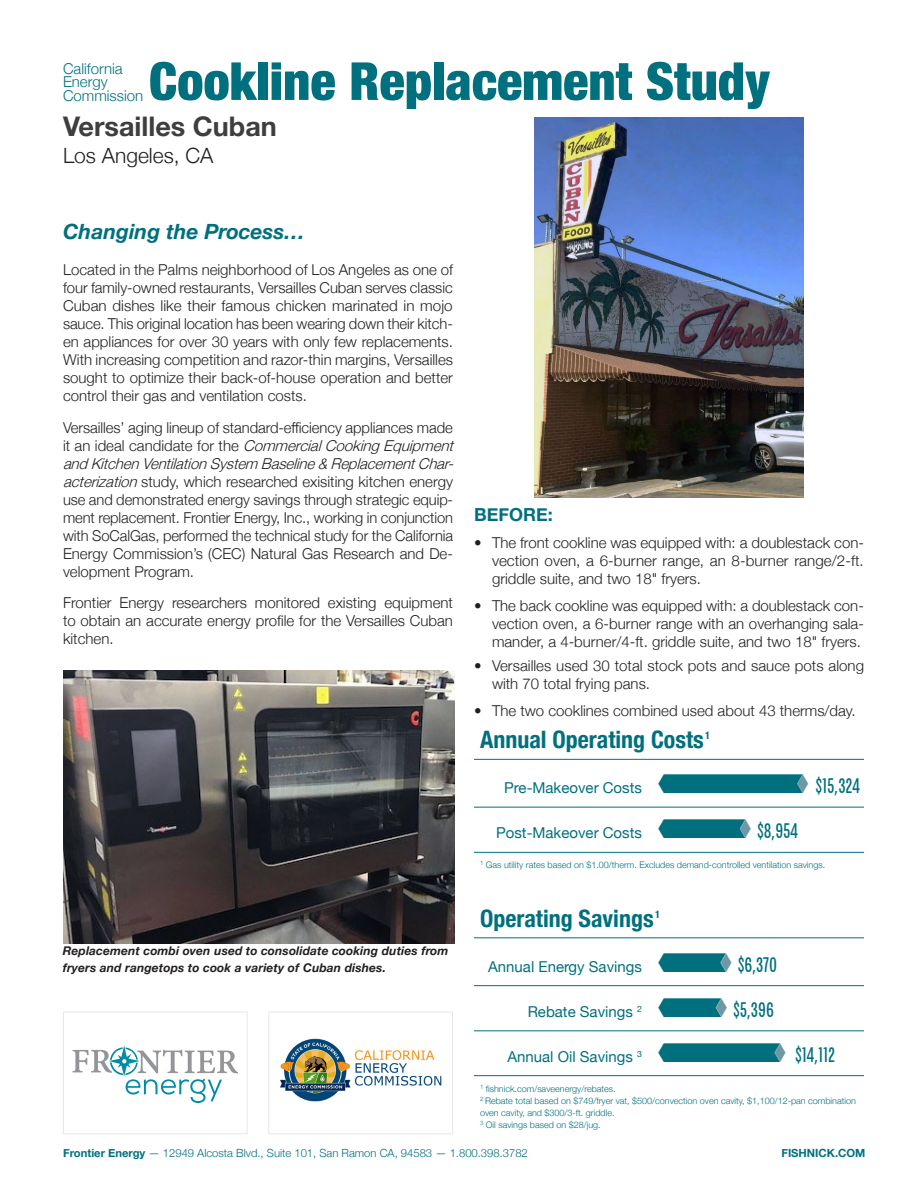
<style>
.page{position:relative;width:918px;height:1188px;background:#fff}
.page>*{position:absolute;margin:0;border:0;box-sizing:border-box;transform-origin:0 0}
.Header3_Rg_30_36{font:900 condensed 52.5px "Helvetica Neue";color:#01707e}
.Header2_Bld_16_20{font:700 27px "Helvetica Neue";color:#3e3e3f}
.Table_Title_12_16_SA{font:700 condensed 24px "Helvetica Neue";color:#01707e}
.t1{font:21px "Chartwell Bars";color:#01707e}
.H_BItl_SA_p12{font:italic 700 21px "Helvetica Neue";color:#01707e}
.HEader4_Rg_14_18{font:300 21px "Helvetica Neue";color:#231f20}
.H_B_SA_p12{font:700 18px "Helvetica Neue";color:#01707e}
.BC_SA_p12{font:300 15px/18px "Helvetica Neue";color:#231f20;text-align:justify}
.t2{font:15px "Helvetica Neue";color:#01707e}
.t3{font:300 15px/13.5px "Helvetica Neue";color:#01707e}
.Figure_Text_9_11_SA{font:italic 700 12px/16.5px "Helvetica Neue";letter-spacing:.01em;color:#231f20}
.t4{font:300 11.25px "Helvetica Neue";color:#01707e}
.t5{font:700 11.25px "Helvetica Neue";color:#01707e}
.Table_Title_12_16_SA-2{font:700 condensed 10.5px "Helvetica Neue";color:#01707e}
.Table_Title_12_16_SA-3{font:300 9px/12px "Helvetica Neue";color:#01707e}
.s1{font-style:italic}
.s2{font-family:"Chartwell Bars";font-size:27px}
.s3{font-family:"Chartwell Bars";font-size:27px;color:#6f98a5}
.s4{font-family:"Chartwell Bars";font-size:21px}
.s5{font-size:27px}
.s6{font-size:27px;color:#6f98a5}
.s7{font-weight:700}
</style>
<div class="page">
<svg style="left:72px;top:1045px;width:166px;height:58px"></svg>
<div style="left:63px;top:1012px;width:184px;height:122px;border:1px solid #e2e8eb"></div>
<div style="left:269px;top:1012px;width:184px;height:122px;border:1px solid #e2e8eb"></div>
<img style="left:280px;top:1038px;width:162px;height:64px">
<hr style="left:474px;top:759px;width:390px;height:1px;background:#01707e">
<hr style="left:474px;top:807px;width:390px;height:1px;background:#01707e">
<hr style="left:474px;top:852px;width:390px;height:1px;background:#01707e">
<hr style="left:474px;top:937px;width:390px;height:1px;background:#01707e">
<hr style="left:474px;top:985px;width:390px;height:1px;background:#01707e">
<hr style="left:474px;top:1030px;width:390px;height:1px;background:#01707e">
<hr style="left:474px;top:1075px;width:390px;height:1px;background:#01707e">
<img style="left:535px;top:118px;width:268px;height:380px">
<img style="left:63px;top:670px;width:391px;height:273px">
<p class="t3" style="left:63px;top:61px;width:82px">California<br>Energy<br>Commission</p>
<p class="Header3_Rg_30_36" style="left:149px;top:38px;width:622px">Cookline Replacement Study</p>
<p class="Header2_Bld_16_20" style="left:63px;top:105px;width:215px">Versailles Cuban</p>
<p class="HEader4_Rg_14_18" style="left:63px;top:139px;width:152px">Los Angeles, CA</p>
<p class="H_BItl_SA_p12" style="left:63px;top:216px;width:244px">Changing the Process…</p>
<p class="BC_SA_p12" style="left:63px;top:260px;width:392px">Located in the Palms neighborhood of Los Angeles as one of four family-owned restaurants, Versailles Cuban serves classic Cuban dishes like their famous chicken marinated in mojo sauce. This original location has been wearing down their kitch&shy;en appliances for over 30 years with only few replacements.<br>With increasing competition and razor-thin margins, Versailles sought to optimize their back-of-house operation and better control their gas and ventilation costs.</p>
<p class="BC_SA_p12" style="left:63px;top:418px;width:397px;text-align:left">Versailles’ aging lineup of standard-efficiency appliances made i t a n i d e a l c a n d i d a t e f o r t h e <span class="s1">CommercialCookingEquipment andKitchenVentilationSystem Baseline&amp;ReplacementChar&shy;acterization</span>study, which researched exisiting kitchen energy use and demonstrated energy savings through strategic equip&shy;ment replacement. Frontier Energy, Inc., working in conjunction with SoCalGas, performed the technical study for the California Energy Commission’s (CEC) Natural Gas Research and De&shy;velopment Program.</p>
<p class="BC_SA_p12" style="left:63px;top:593px;width:392px">Frontier Energy researchers monitored existing equipment to obtain an accurate energy profile for the Versailles Cuban kitchen.</p>
<p class="Figure_Text_9_11_SA" style="left:63px;top:943px;width:387px">Replacement combi oven used to consolidate cooking duties from fryers and rangetops to cook a variety of Cuban dishes.</p>
<p class="H_B_SA_p12" style="left:474px;top:500px;width:80px">BEFORE:</p>
<p class="BC_SA_p12" style="left:492px;top:532px;width:373px;text-indent:-18px">• The front cookline was equipped with: a doublestack con&shy;vection oven, a 6-burner range, an 8-burner range/2-ft. griddle suite, and two 18" fryers.</p>
<p class="BC_SA_p12" style="left:492px;top:595px;width:374px;text-indent:-18px">• The back cookline was equipped with: a doublestack con&shy;vection oven, a 6-burner range with an overhanging sala&shy;mander, a 4-burner/4-ft. griddle suite, and two 18" fryers.</p>
<p class="BC_SA_p12" style="left:492px;top:655px;width:374px;text-indent:-18px">• Versailles used 30 total stock pots and sauce pots along with 70 total frying pans.</p>
<p class="BC_SA_p12" style="left:474px;top:700px;width:383px">• The two cooklines combined used about 43 therms/day.</p>
<p class="Table_Title_12_16_SA" style="left:480px;top:720px;width:225px">Annual Operating Costs</p>
<p class="Table_Title_12_16_SA-2" style="left:705px;top:727px;width:7px">1</p>
<p class="t2" style="left:504px;top:777px;width:357px">Pre-Makeover Costs <span class="s2">600</span><span class="s3">=</span> <span class="s4">$15,324</span></p>
<p class="t2" style="left:496px;top:822px;width:303px">Post-Makeover Costs <span class="s2">352</span><span class="s3">=</span> <span class="s4">$8,954</span></p>
<p class="Table_Title_12_16_SA-3" style="left:480px;top:859px;width:347px"><sup>1</sup> Gas utility rates based on $1.00/therm. Excludes demand-controlled ventilation savings.</p>
<p class="Table_Title_12_16_SA" style="left:480px;top:898px;width:175px">Operating Savings</p>
<p class="Table_Title_12_16_SA-2" style="left:655px;top:906px;width:7px">1</p>
<p class="t2" style="left:488px;top:956px;width:290px">Annual Energy Savings <span class="s2">268</span><span class="s3">=</span> <span class="s4">$6,370</span></p>
<p class="t2" style="left:528px;top:1001px;width:116px">Rebate Savings <sup>2</sup></p>
<p class="t1" style="left:658px;top:997px;width:117px"><span class="s5">248</span><span class="s6">=</span> $5,396</p>
<p class="t2" style="left:507px;top:1046px;width:136px">Annual Oil Savings <sup>3</sup></p>
<p class="t1" style="left:658px;top:1042px;width:178px"><span class="s5">502</span><span class="s6">=</span> $14,112</p>
<p class="Table_Title_12_16_SA-3" style="left:480px;top:1082px;width:137px"><sup>1</sup> fishnick.com/saveenergy/rebates.</p>
<p class="Table_Title_12_16_SA-3" style="left:480px;top:1094px;width:377px"><sup>2</sup> Rebate total based on $749/fryer vat, $500/convection oven cavity, $1,100/12-pan combination oven cavity, and $300/3-ft. griddle.</p>
<p class="Table_Title_12_16_SA-3" style="left:480px;top:1118px;width:122px"><sup>3</sup> Oil savings based on $28/jug.</p>
<p class="t4" style="left:63px;top:1144px;width:466px"><span class="s7">Frontier Energy</span> — 12949 Alcosta Blvd., Suite 101, San Ramon CA, 94583 — 1.800.398.3782</p>
<p class="t5" style="left:781px;top:1144px;width:86px">FISHNICK.COM</p>
</div>
